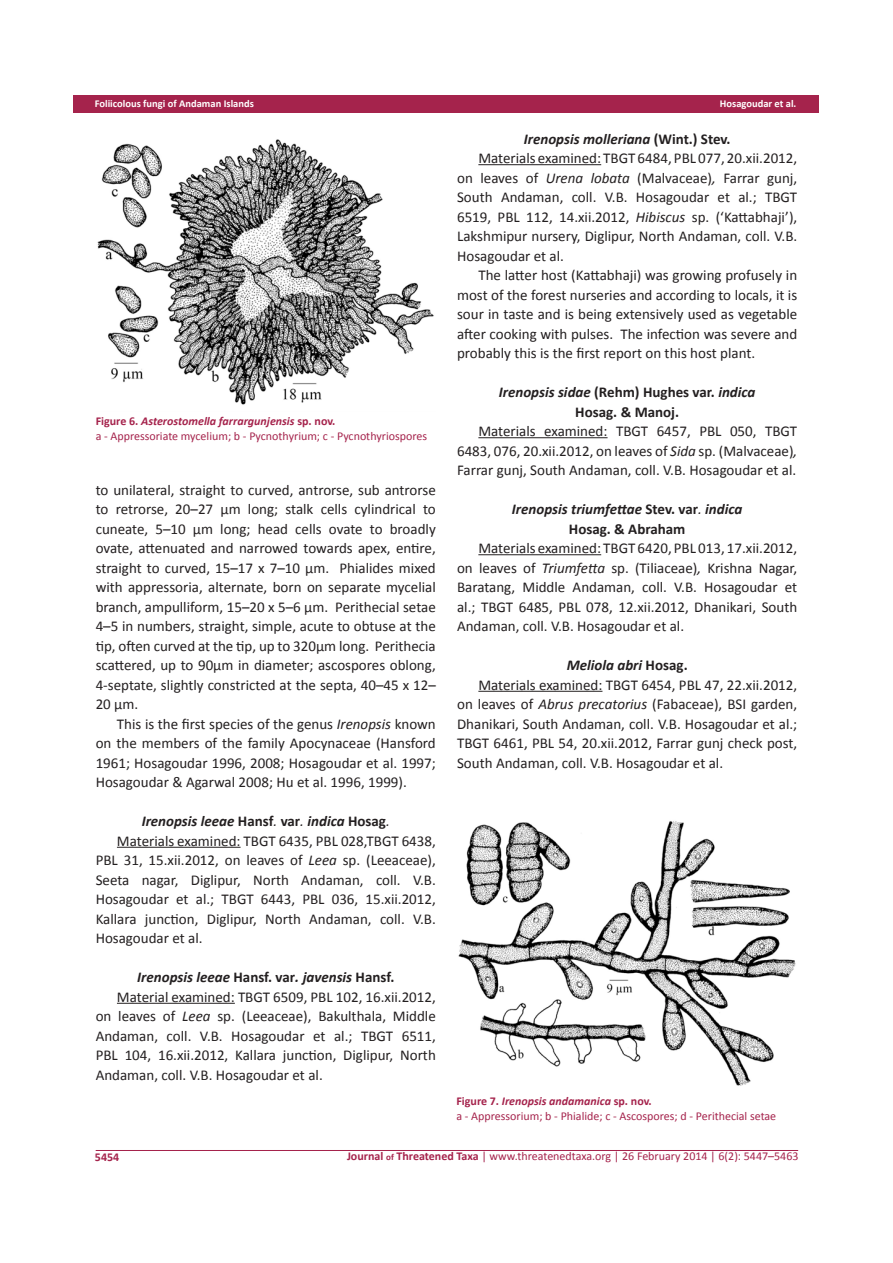
<style>
.page{position:relative;width:893px;height:1263px;background:#fff}
.page>*{position:absolute;margin:0;border:0;box-sizing:border-box;transform-origin:0 0}
.t1{font:15px/19.5px "Calibri";color:#231f20;text-align:justify}
.t2{font:italic 700 15px/19.5px "Calibri";color:#231f20;text-align:center}
.t3{font:700 15px/19.5px "Calibri";color:#231f20;text-align:center}
.t4{font:12px/14.4px "Calibri";color:#a5234c}
.t5{font:700 12px "Calibri";color:#a5234c}
.t6{font:700 10.5px "Calibri";color:#fff}
.s1{font-weight:700}
.s2{font-weight:700;font-style:italic}
.s3{font-style:italic}
.s4{font-style:normal}
.s5{font-weight:400}
.s6{font-weight:700;font-size:9px}
</style>
<div class="page">
<div style="left:74px;top:96px;width:745px;height:17px;background:#a5234c"></div>
<hr style="left:96px;top:1150px;width:702px;height:1px;background:#a5234c">
<hr style="left:117px;top:847px;width:124px;height:1px;background:#231f20">
<hr style="left:117px;top:1003px;width:118px;height:1px;background:#231f20">
<hr style="left:478px;top:164px;width:123px;height:1px;background:#231f20">
<hr style="left:478px;top:437px;width:130px;height:1px;background:#231f20">
<hr style="left:478px;top:554px;width:123px;height:1px;background:#231f20">
<hr style="left:478px;top:691px;width:124px;height:1px;background:#231f20">
<img style="left:97px;top:139px;width:337px;height:266px">
<img style="left:458px;top:821px;width:338px;height:265px">
<p class="t6" style="left:95px;top:97px;width:161px">Foliicolous fungi of Andaman Islands</p>
<p class="t6" style="left:720px;top:97px;width:78px">Hosagoudar et al.</p>
<p class="t4" style="left:96px;top:414px;width:333px"><span class="s1">Figure 6.</span> <span class="s2">Asterostomella farrargunjensis</span> <span class="s1">sp. nov.<br></span>a - Appressoriate mycelium; b - Pycnothyrium; c - Pycnothyriospores</p>
<p class="t1" style="left:96px;top:480px;width:342px">to unilateral, straight to curved, antrorse, sub antrorse to retrorse, 20–27 µm long; stalk cells cylindrical to cuneate, 5–10 µm long; head cells ovate to broadly ovate, attenuated and narrowed towards apex, entire, straight to curved, 15–17 x 7–10 µm. Phialides mixed with appressoria, alternate, born on separate mycelial branch, ampulliform, 15–20 x 5–6 µm. Perithecial setae 4–5 in numbers, straight, simple, acute to obtuse at the tip, often curved at the tip, up to 320µm long. Perithecia scattered, up to 90µm in diameter; ascospores oblong, 4-septate, slightly constricted at the septa, 40–45 x 12– 20 µm.</p>
<p class="t1" style="left:96px;top:714px;width:342px;text-indent:21px">This is the first species of the genus <span class="s3">Irenopsis</span> known on the members of the family Apocynaceae (Hansford 1961; Hosagoudar 1996, 2008; Hosagoudar et al. 1997; Hosagoudar &amp; Agarwal 2008; Hu et al. 1996, 1999).</p>
<p class="t2" style="left:142px;top:811px;width:250px">Irenopsis leeae <span class="s4">Hansf</span><span class="s5">.</span> <span class="s4">var</span><span class="s5">.</span> indica <span class="s4">Hosag</span><span class="s5">.</span></p>
<p class="t1" style="left:117px;top:831px;width:320px">Materials examined: TBGT 6435, PBL 028,TBGT 6438,</p>
<p class="t1" style="left:96px;top:850px;width:342px">PBL 31, 15.xii.2012, on leaves of <span class="s3">Leea</span> sp. (Leeaceae),</p>
<p class="t1" style="left:96px;top:870px;width:342px">Seeta nagar, Diglipur, North Andaman, coll. V.B.</p>
<p class="t1" style="left:96px;top:889px;width:342px">Hosagoudar et al.; TBGT 6443, PBL 036, 15.xii.2012,</p>
<p class="t1" style="left:96px;top:909px;width:342px">Kallara junction, Diglipur, North Andaman, coll. V.B.</p>
<p class="t1" style="left:96px;top:928px;width:108px">Hosagoudar et al.</p>
<p class="t2" style="left:137px;top:967px;width:259px">Irenopsis leeae <span class="s4">Hansf. var</span>. javensis <span class="s4">Hansf.</span></p>
<p class="t1" style="left:117px;top:987px;width:320px">Material examined: TBGT 6509, PBL 102, 16.xii.2012,</p>
<p class="t1" style="left:96px;top:1006px;width:342px">on leaves of <span class="s3">Leea</span> sp. (Leeaceae), Bakulthala, Middle</p>
<p class="t1" style="left:96px;top:1026px;width:342px">Andaman, coll. V.B. Hosagoudar et al.; TBGT 6511,</p>
<p class="t1" style="left:96px;top:1045px;width:342px">PBL 104, 16.xii.2012, Kallara junction, Diglipur, North</p>
<p class="t1" style="left:96px;top:1065px;width:229px">Andaman, coll. V.B. Hosagoudar et al.</p>
<p class="t2" style="left:524px;top:129px;width:208px">Irenopsis molleriana <span class="s4">(Wint.) Stev.</span></p>
<p class="t1" style="left:478px;top:148px;width:320px">Materials examined: TBGT 6484, PBL 077, 20.xii.2012,</p>
<p class="t1" style="left:457px;top:168px;width:342px">on leaves of <span class="s3">Urena lobata</span> (Malvaceae)<span class="s3">,</span> Farrar gunj,</p>
<p class="t1" style="left:457px;top:187px;width:342px">South Andaman, coll. V.B. Hosagoudar et al.; TBGT</p>
<p class="t1" style="left:457px;top:207px;width:342px">6519, PBL 112, 14.xii.2012, <span class="s3">Hibiscus</span> sp. (‘Kattabhaji’),</p>
<p class="t1" style="left:457px;top:226px;width:342px">Lakshmipur nursery, Diglipur, North Andaman, coll. V.B.</p>
<p class="t1" style="left:457px;top:246px;width:108px">Hosagoudar et al.</p>
<p class="t1" style="left:478px;top:265px;width:320px">The latter host (Kattabhaji) was growing profusely in</p>
<p class="t1" style="left:457px;top:285px;width:342px">most of the forest nurseries and according to locals, it is</p>
<p class="t1" style="left:457px;top:304px;width:342px">sour in taste and is being extensively used as vegetable</p>
<p class="t1" style="left:457px;top:324px;width:342px">after cooking with pulses. The infection was severe and</p>
<p class="t1" style="left:457px;top:343px;width:300px">probably this is the first report on this host plant.</p>
<p class="t3" style="left:499px;top:382px;width:258px"><span class="s3">Irenopsis sidae</span> (Rehm) Hughes var. <span class="s3">indica<br></span>Hosag. &amp; Manoj.</p>
<p class="t1" style="left:457px;top:421px;width:342px;text-indent:21px">Materials examined: TBGT 6457, PBL 050, TBGT 6483, 076, 20.xii.2012, on leaves of <span class="s3">Sida</span> sp. (Malvaceae)<span class="s3">, </span>Farrar gunj, South Andaman, coll. V.B. Hosagoudar et al.</p>
<p class="t2" style="left:512px;top:499px;width:232px">Irenopsis triumfettae <span class="s4">Stev. var</span><span class="s5">.</span> indica<br><span class="s4">Hosag. &amp; Abraham</span></p>
<p class="t1" style="left:457px;top:538px;width:342px;text-indent:21px">Materials examined: TBGT 6420, PBL 013, 17.xii.2012, on leaves of <span class="s3">Triumfetta</span> sp. (Tiliaceae)<span class="s3">,</span> Krishna Nagar, Baratang, Middle Andaman, coll. V.B. Hosagoudar et al.; TBGT 6485, PBL 078, 12.xii.2012, Dhanikari, South Andaman, coll. V.B. Hosagoudar et al.</p>
<p class="t2" style="left:567px;top:655px;width:122px">Meliola abri <span class="s4">Hosag.</span></p>
<p class="t1" style="left:478px;top:675px;width:320px">Materials examined: TBGT 6454, PBL 47, 22.xii.2012,</p>
<p class="t1" style="left:457px;top:694px;width:342px">on leaves of <span class="s3">Abrus precatorius</span> (Fabaceae), BSI garden,</p>
<p class="t1" style="left:457px;top:714px;width:342px">Dhanikari, South Andaman, coll. V.B. Hosagoudar et al.;</p>
<p class="t1" style="left:457px;top:733px;width:342px">TBGT 6461, PBL 54, 20.xii.2012, Farrar gunj check post,</p>
<p class="t1" style="left:457px;top:753px;width:268px">South Andaman, coll. V.B. Hosagoudar et al.</p>
<p class="t4" style="left:456px;top:1094px;width:321px"><span class="s1">Figure 7.</span> <span class="s2">Irenopsis andamanica</span> <span class="s1">sp. nov.<br></span>a - Appressorium; b - Phialide; c - Ascospores; d - Perithecial setae</p>
<p class="t5" style="left:95px;top:1149px;width:26px">5454</p>
<p class="t4" style="left:347px;top:1148px;width:453px"><span class="s1">Journal</span> <span class="s6">of</span> <span class="s1">Threatened Taxa</span> | www.threatenedtaxa.org | 26 February 2014 | 6(2): 5447–5463</p>
</div>
